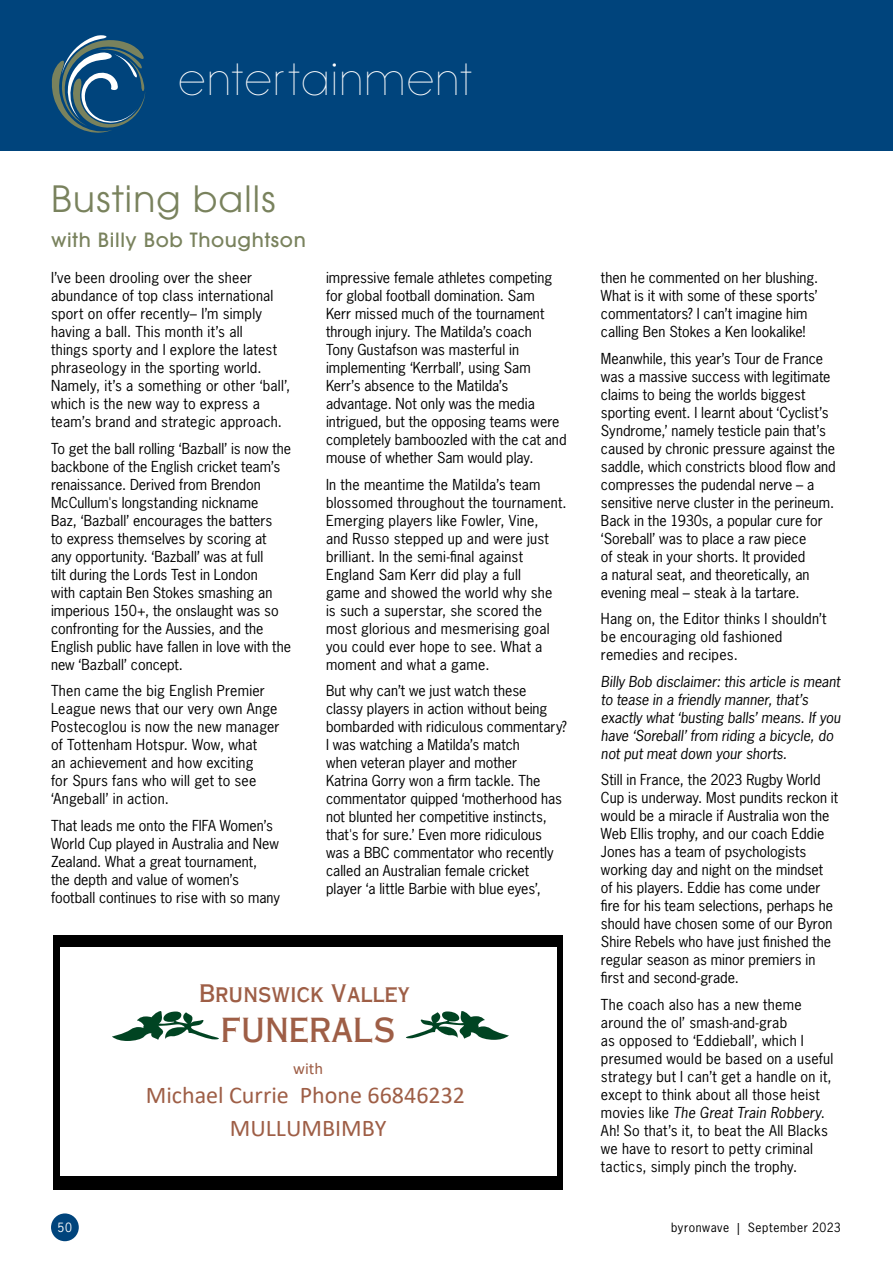
<style>
.page{position:relative;width:893px;height:1263px;background:#fff}
.page>*{position:absolute;margin:0;border:0;box-sizing:border-box;transform-origin:0 0}
.t1{font:36px "ITC Avant Garde Pro";letter-spacing:.035em;color:#79825d}
.t2{font:33px "Copperplate Gothic LT Pro 30 AB";color:#9e5e46}
.t3{font:31.5px "Bondoluo Peek";letter-spacing:.11em;color:#fff}
.t4{font:24.15px/32.5px "Calibri";color:#9e5e46;text-align:center}
.t5{font:24.15px "Copperplate Gothic LT Pro 30 AB";color:#9e5e46}
.t6{font:500 19.5px "ITC Avant Garde Pro";letter-spacing:.035em;color:#79825d}
.t7{font:16.65px "Calibri";color:#9e5e46}
.t8{font:14.25px/18px "News Gothic Std";letter-spacing:.005em;color:#000}
.t9{font:italic 14.25px/18px "News Gothic Std";color:#000}
.t10{font:12px "News Gothic Std";letter-spacing:.045em;color:#000}
.t11{font:12px "News Gothic Std";color:#fff}
.s1{font-style:italic}
</style>
<div class="page">
<div style="left:53px;top:935px;width:510px;height:254px;background:#000"></div>
<div style="left:60px;top:948px;width:497px;height:228px;background:#fff"></div>
<svg style="left:112px;top:1011px;width:107px;height:30px"></svg>
<svg style="left:406px;top:1011px;width:103px;height:29px"></svg>
<div style="left:51px;top:1213px;width:28px;height:28px;background:#00447c;border-radius:50%"></div>
<div style="left:0;top:0;width:893px;height:151px;background:#00447c"></div>
<svg style="left:51px;top:35px;width:94px;height:98px"></svg>
<h3 class="t3" style="left:179px;top:62px;width:295px">ENTERTAINMENT</h3>
<h1 class="t1" style="left:51px;top:176px;width:226px">Busting balls</h1>
<h3 class="t6" style="left:51px;top:228px;width:256px">with Billy Bob Thoughtson</h3>
<p class="t8" style="left:51px;top:269px;width:241px">I’ve been drooling over the sheer abundance of top class international sport on offer recently– I’m simply having a ball. This month it’s all<br>things sporty and I explore the latest phraseology in the sporting world.<br>Namely, it’s a something or other ‘ball’, which is the new way to express a team’s brand and strategic approach.</p>
<p class="t8" style="left:51px;top:439px;width:242px">To get the ball rolling ‘Bazball’ is now the backbone of the English cricket team’s renaissance. Derived from Brendon McCullum's longstanding nickname<br>Baz, ‘Bazball’ encourages the batters<br>to express themselves by scoring at<br>any opportunity. ‘Bazball’ was at full<br>tilt during the Lords Test in London<br>with captain Ben Stokes smashing an imperious 150+, the onslaught was so confronting for the Aussies, and the English public have fallen in love with the new ‘Bazball’ concept.</p>
<p class="t8" style="left:51px;top:682px;width:230px">Then came the big English Premier<br>League news that our very own Ange<br>Postecoglou is now the new manager of Tottenham Hotspur. Wow, what<br>an achievement and how exciting<br>for Spurs fans who will get to see ‘Angeball’ in action.</p>
<p class="t8" style="left:51px;top:816px;width:230px">That leads me onto the FIFA Women’s World Cup played in Australia and New Zealand. What a great tournament,<br>the depth and value of women’s football continues to rise with so many</p>
<p class="t8" style="left:326px;top:269px;width:242px">impressive female athletes competing for global football domination. Sam<br>Kerr missed much of the tournament through injury. The Matilda’s coach<br>Tony Gustafson was masterful in implementing ‘Kerrball’, using Sam Kerr’s absence to the Matilda’s advantage. Not only was the media intrigued, but the opposing teams were completely bamboozled with the cat and mouse of whether Sam would play.</p>
<p class="t8" style="left:326px;top:475px;width:242px">In the meantime the Matilda’s team blossomed throughout the tournament.<br>Emerging players like Fowler, Vine,<br>and Russo stepped up and were just brilliant. In the semi-final against England Sam Kerr did play a full<br>game and showed the world why she<br>is such a superstar, she scored the most glorious and mesmerising goal you could ever hope to see. What a moment and what a game.</p>
<p class="t8" style="left:326px;top:682px;width:242px">But why can’t we just watch these classy players in action without being bombarded with ridiculous commentary?<br>I was watching a Matilda’s match<br>when veteran player and mother<br>Katrina Gorry won a firm tackle. The commentator quipped ‘motherhood has not blunted her competitive instincts, that's for sure.’ Even more ridiculous was a BBC commentator who recently called an Australian female cricket player ‘a little Barbie with blue eyes’,</p>
<h3 class="t5" style="left:199px;top:978px;width:212px">Brunswick Valley</h3>
<h2 class="t2" style="left:221px;top:1010px;width:176px">FUNERALS</h2>
<p class="t7" style="left:293px;top:1057px;width:31px">with</p>
<h3 class="t4" style="left:146px;top:1078px;width:321px">Michael Currie Phone 66846232<br>MULLUMBIMBY</h3>
<p class="t8" style="left:601px;top:269px;width:219px">then he commented on her blushing.<br>What is it with some of these sports’ commentators? I can’t imagine him calling Ben Stokes a Ken lookalike!</p>
<p class="t8" style="left:601px;top:349px;width:236px">Meanwhile, this year’s Tour de France was a massive success with legitimate claims to being the worlds biggest sporting event. I learnt about ‘Cyclist’s Syndrome,’ namely testicle pain that’s caused by chronic pressure against the saddle, which constricts blood flow and compresses the pudendal nerve – a sensitive nerve cluster in the perineum.<br>Back in the 1930s, a popular cure for ‘Soreball’ was to place a raw piece<br>of steak in your shorts. It provided<br>a natural seat, and theoretically, an evening meal – steak à la tartare.</p>
<p class="t8" style="left:601px;top:610px;width:227px">Hang on, the Editor thinks I shouldn’t be encouraging old fashioned remedies and recipes.</p>
<p class="t9" style="left:601px;top:672px;width:241px">Billy Bob disclaimer: this article is meant to tease in a friendly manner, that’s exactly what ‘busting balls’ means. If you have ‘Soreball’ from riding a bicycle, do not put meat down your shorts.</p>
<p class="t8" style="left:601px;top:771px;width:239px">Still in France, the 2023 Rugby World Cup is underway. Most pundits reckon it would be a miracle if Australia won the Web Ellis trophy, and our coach Eddie Jones has a team of psychologists working day and night on the mindset of his players. Eddie has come under fire for his team selections, perhaps he should have chosen some of our Byron Shire Rebels who have just finished the regular season as minor premiers in first and second-grade.</p>
<p class="t8" style="left:601px;top:995px;width:234px">The coach also has a new theme around the ol’ smash-and-grab<br>as opposed to ‘Eddieball’, which I presumed would be based on a useful strategy but I can’t get a handle on it, except to think about all those heist movies like <span class="s1">The Great Train Robbery</span>.<br>Ah! So that’s it, to beat the All Blacks we have to resort to petty criminal tactics, simply pinch the trophy.</p>
<p class="t11" style="left:58px;top:1220px;width:16px">50</p>
<p class="t10" style="left:671px;top:1220px;width:171px">byronwave | September 2023</p>
</div>
